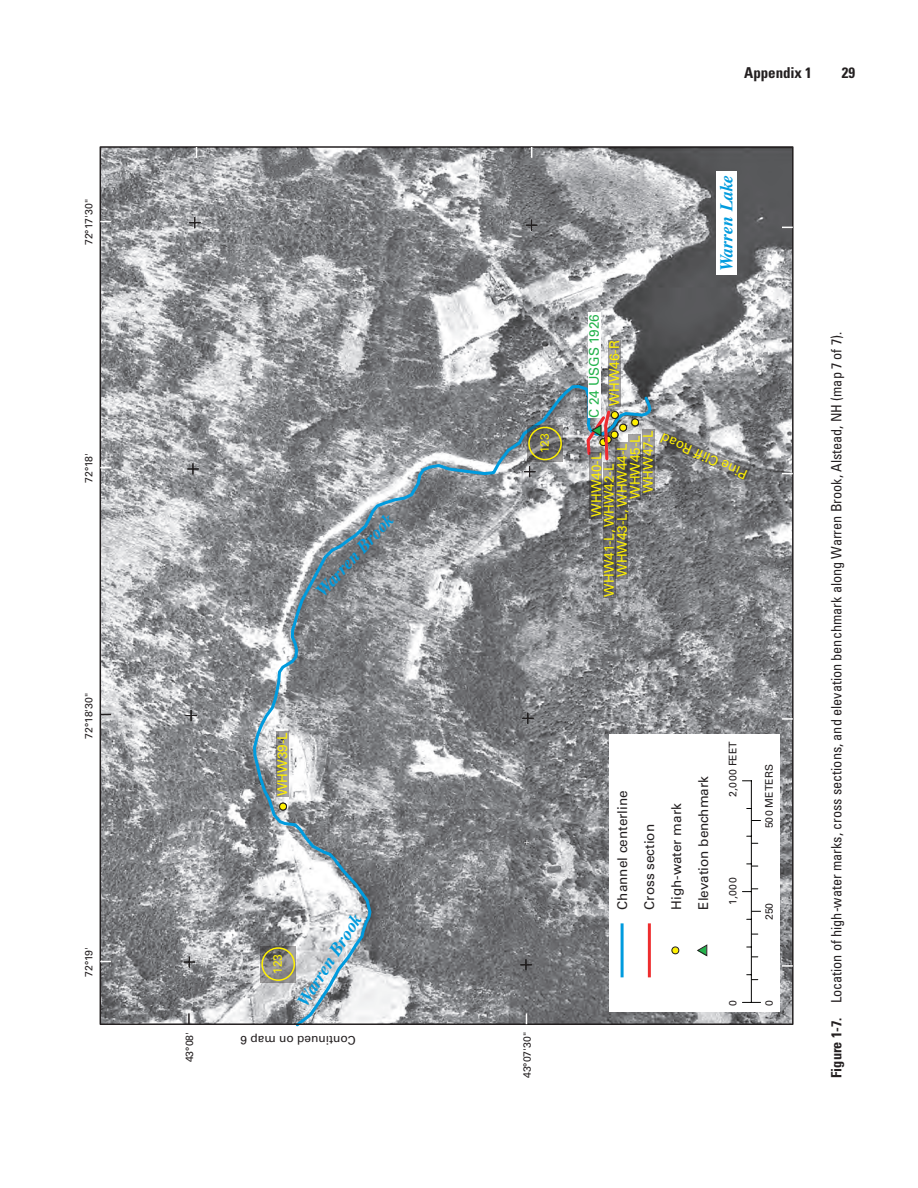
<style>
.page{position:relative;width:918px;height:1188px;background:#fff}
.page>*{position:absolute;margin:0;border:0;box-sizing:border-box;transform-origin:0 0}
.t1{font:italic 700 18px "Times";color:#009bde}
.t2{font:700 condensed 15px "Univers";letter-spacing:-.005em;color:#231f20}
.FigureCaption{font:condensed 14.25px "Univers";color:#231f20}
.t3{font:13.5px "Univers";color:#fff101}
.t4{font:13.5px/27px "Univers";color:#231f20}
.t5{font:13.5px "Univers";color:#23b24b}
.t6{font:12px "Univers";color:#231f20}
.t7{font:12px "Univers";letter-spacing:-.005em;color:#fff101}
.t8{font:10.5px "Univers";color:#231f20}
.s1{font-weight:700}
</style>
<div class="page">
<img style="left:103px;top:149px;width:688px;height:873px">
<svg style="left:251px;top:383px;width:402px;height:644px"></svg>
<svg style="left:190px;top:217px;width:10px;height:11px"></svg>
<svg style="left:526px;top:220px;width:11px;height:10px"></svg>
<svg style="left:188px;top:464px;width:10px;height:10px"></svg>
<svg style="left:524px;top:466px;width:11px;height:11px"></svg>
<svg style="left:186px;top:710px;width:11px;height:11px"></svg>
<svg style="left:184px;top:957px;width:11px;height:10px"></svg>
<svg style="left:523px;top:713px;width:10px;height:11px"></svg>
<svg style="left:521px;top:960px;width:10px;height:10px"></svg>
<div style="left:610px;top:735px;width:170px;height:277px;background:#fff"></div>
<hr style="left:751px;top:781px;width:1px;height:221px;background:#050504">
<svg style="left:747px;top:864px;width:11px;height:3px"></svg>
<svg style="left:742px;top:888px;width:16px;height:4px"></svg>
<svg style="left:747px;top:974px;width:11px;height:6px"></svg>
<svg style="left:742px;top:1002px;width:19px;height:1px"></svg>
<hr style="left:621px;top:923px;width:3px;height:54px;background:#009bde">
<hr style="left:648px;top:923px;width:3px;height:54px;background:#ee2d2e">
<svg style="left:188px;top:1013px;width:2px;height:11px"></svg>
<svg style="left:782px;top:965px;width:11px;height:2px"></svg>
<svg style="left:782px;top:718px;width:11px;height:2px"></svg>
<svg style="left:261px;top:946px;width:35px;height:37px"></svg>
<div style="left:261px;top:947px;width:34px;height:34px;border:2px solid #fff101;border-radius:50%"></div>
<svg style="left:528px;top:425px;width:35px;height:37px"></svg>
<div style="left:528px;top:427px;width:34px;height:33px;border:2px solid #fff101;border-radius:50%"></div>
<div style="left:717px;top:171px;width:20px;height:103px;background:#fff"></div>
<svg style="left:277px;top:732px;width:12px;height:65px"></svg>
<svg style="left:590px;top:462px;width:12px;height:56px"></svg>
<svg style="left:603px;top:463px;width:12px;height:135px"></svg>
<svg style="left:616px;top:462px;width:12px;height:116px"></svg>
<svg style="left:629px;top:434px;width:12px;height:66px"></svg>
<svg style="left:642px;top:429px;width:12px;height:66px"></svg>
<svg style="left:609px;top:340px;width:12px;height:67px"></svg>
<div style="left:588px;top:313px;width:12px;height:105px;background:#fff"></div>
<svg style="left:658px;top:432px;width:92px;height:49px"></svg>
<svg style="left:279px;top:803px;width:8px;height:7px"></svg>
<svg style="left:585px;top:409px;width:54px;height:53px"></svg>
<svg style="left:672px;top:947px;width:7px;height:7px"></svg>
<svg style="left:697px;top:945px;width:10px;height:11px"></svg>
<p class="t8" style="left:82px;top:245px;width:48px;rotate:-90deg">72°17'30"</p>
<p class="t8" style="left:82px;top:483px;width:32px;rotate:-90deg">72°18'</p>
<p class="t8" style="left:82px;top:739px;width:48px;rotate:-90deg">72°18'30"</p>
<p class="t1" style="left:311px;top:586px;width:107px;rotate:-47deg">Warren Brook</p>
<p class="t3" style="left:275px;top:796px;width:65px;rotate:-90deg">WHW39-L</p>
<p class="t8" style="left:82px;top:977px;width:31px;rotate:-90deg">72°19'</p>
<p class="t7" style="left:271px;top:974px;width:21px;rotate:-90deg">123</p>
<p class="t1" style="left:293px;top:999px;width:107px;rotate:-58deg">Warren Brook</p>
<p class="t8" style="left:183px;top:1062px;width:32px;rotate:-90deg">43°08'</p>
<p class="t6" style="left:356px;top:1047px;width:117px;rotate:-180deg">Continued on map 6</p>
<p class="t7" style="left:537px;top:453px;width:21px;rotate:-90deg">123</p>
<p class="t8" style="left:521px;top:1078px;width:48px;rotate:-90deg">43°07'30"</p>
<p class="t2" style="left:744px;top:63px;width:69px">Appendix 1</p>
<p class="t2" style="left:842px;top:63px;width:15px">29</p>
<p class="t1" style="left:716px;top:271px;width:98px;rotate:-90deg">Warren Lake</p>
<p class="t5" style="left:586px;top:418px;width:105px;rotate:-90deg">C 24 USGS 1926</p>
<p class="t3" style="left:606px;top:406px;width:67px;rotate:-90deg">WHW46-R</p>
<p class="t3" style="left:614px;top:577px;width:135px;rotate:-90deg">WHW43-L, WHW44-L</p>
<p class="t3" style="left:627px;top:499px;width:65px;rotate:-90deg">WHW45-L</p>
<p class="t3" style="left:640px;top:493px;width:64px;rotate:-90deg">WHW47-L</p>
<p class="t3" style="left:743px;top:482px;width:95px;rotate:-156deg">Pine Cliff Road</p>
<p class="t3" style="left:588px;top:517px;width:65px;rotate:-90deg">WHW40-L</p>
<p class="t3" style="left:601px;top:597px;width:135px;rotate:-90deg">WHW41-L, WHW42-L</p>
<p class="t4" style="left:609px;top:910px;width:135px;rotate:-90deg">Channel centerline<br>Cross section<br>High-water mark<br>Elevation benchmark</p>
<p class="t8" style="left:727px;top:797px;width:57px;rotate:-90deg">2,000 FEET</p>
<p class="t8" style="left:727px;top:905px;width:29px;rotate:-90deg">1,000</p>
<p class="t8" style="left:763px;top:828px;width:66px;rotate:-90deg">500 METERS</p>
<p class="t8" style="left:763px;top:920px;width:19px;rotate:-90deg">250</p>
<p class="t8" style="left:727px;top:1006px;width:7px;rotate:-90deg">0</p>
<p class="t8" style="left:763px;top:1006px;width:7px;rotate:-90deg">0</p>
<p class="FigureCaption" style="left:827px;top:1078px;width:747px;rotate:-90deg"><span class="s1">Figure 1-7.</span> Location of high-water marks, cross sections, and elevation benchmark along Warren Brook, Alstead, NH (map 7 of 7).</p>
</div>
